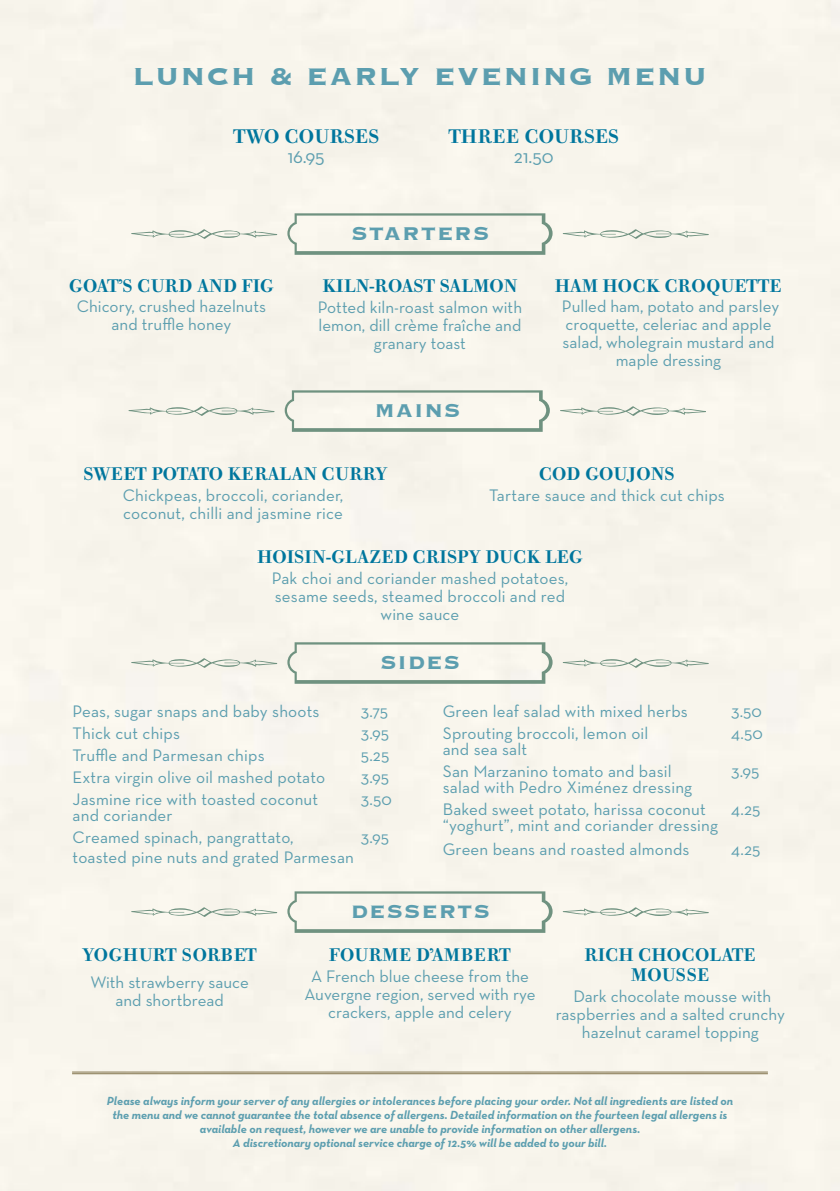
<style>
.page{position:relative;width:840px;height:1191px;background:#fff}
.page>*{position:absolute;margin:0;border:0;box-sizing:border-box;transform-origin:0 0}
.t1{font:700 32px "Copperplate";letter-spacing:.035em;color:#5c9eaf}
.t2{font:700 24px "Copperplate";letter-spacing:.05em;color:#5c9eaf}
.t3{font:500 19.4px "Bodoni Old Face BE";letter-spacing:.02em;color:#00769d}
.t4{font:19.4px "Neutra Text";letter-spacing:-.005em;color:#5c9eaf}
.t5{font:500 18px/20px "Bodoni Old Face BE";letter-spacing:.02em;color:#00769d;text-align:center}
.t6{font:500 18px "Bodoni Old Face BE";color:#00769d}
.t7{font:500 18px "Bodoni Old Face BE";letter-spacing:.04em;color:#00769d}
.t8{font:17px/18px "Neutra Text";letter-spacing:.005em;color:#5c9eaf;text-align:center}
.t9{font:italic 700 12px/14px "Neutra Text";color:#5c9eaf;text-align:center}
</style>
<div class="page">
<hr style="left:72px;top:1071px;width:695px;height:1px;background:#83754e">
<hr style="left:72px;top:1073px;width:695px;height:1px;background:#83754e">
<svg style="left:287px;top:213px;width:265px;height:42px;background:#e2e5db"></svg>
<svg style="left:562px;top:229px;width:146px;height:10px"></svg>
<svg style="left:131px;top:229px;width:146px;height:10px"></svg>
<svg style="left:287px;top:891px;width:265px;height:42px;background:#e2e5db"></svg>
<svg style="left:562px;top:907px;width:146px;height:10px"></svg>
<svg style="left:131px;top:907px;width:146px;height:10px"></svg>
<svg style="left:284px;top:390px;width:265px;height:42px"></svg>
<svg style="left:559px;top:406px;width:146px;height:10px"></svg>
<svg style="left:128px;top:406px;width:146px;height:10px"></svg>
<svg style="left:287px;top:642px;width:265px;height:42px"></svg>
<svg style="left:562px;top:658px;width:146px;height:10px"></svg>
<svg style="left:131px;top:658px;width:146px;height:10px"></svg>
<h1 class="t1" style="left:132px;top:55px;width:576px">LUNCH &amp; EARLY EVENING MENU</h1>
<p class="t3" style="left:233px;top:125px;width:148px">TWO COURSES</p>
<p class="t4" style="left:287px;top:144px;width:38px">16.95</p>
<p class="t3" style="left:448px;top:125px;width:172px">THREE COURSES</p>
<p class="t4" style="left:513px;top:144px;width:41px">21.50</p>
<p class="t5" style="left:69px;top:276px;width:206px">GOAT’S CURD AND FIG</p>
<p class="t8" style="left:77px;top:297px;width:190px">Chicory, crushed hazelnuts and truffle honey</p>
<h2 class="t2" style="left:351px;top:218px;width:139px">STARTERS</h2>
<p class="t6" style="left:322px;top:274px;width:196px">KILN-ROAST SALMON</p>
<p class="t8" style="left:317px;top:298px;width:206px">Potted kiln-roast salmon with lemon, dill crème fraîche and granary toast</p>
<h2 class="t2" style="left:374px;top:395px;width:87px">MAINS</h2>
<p class="t5" style="left:554px;top:276px;width:228px">HAM HOCK CROQUETTE</p>
<p class="t8" style="left:561px;top:297px;width:219px">Pulled ham, potato and parsley croquette, celeriac and apple salad, wholegrain mustard and maple dressing</p>
<p class="t6" style="left:83px;top:463px;width:305px">SWEET POTATO KERALAN CURRY</p>
<p class="t8" style="left:123px;top:486px;width:222px;text-align:left">Chickpeas, broccoli, coriander, coconut, chilli and jasmine rice</p>
<p class="t5" style="left:539px;top:464px;width:137px">COD GOUJONS</p>
<p class="t8" style="left:489px;top:486px;width:237px">Tartare sauce and thick cut chips</p>
<p class="t5" style="left:257px;top:547px;width:326px">HOISIN-GLAZED CRISPY DUCK LEG</p>
<p class="t8" style="left:271px;top:568px;width:298px">Pak choi and coriander mashed potatoes, sesame seeds, steamed broccoli and red wine sauce</p>
<h2 class="t2" style="left:380px;top:646px;width:81px">SIDES</h2>
<p class="t8" style="left:73px;top:701px;width:248px">Peas, sugar snaps and baby shoots</p>
<p class="t8" style="left:361px;top:701px;width:29px">3.75</p>
<p class="t8" style="left:73px;top:723px;width:109px">Thick cut chips</p>
<p class="t8" style="left:361px;top:723px;width:30px">3.95</p>
<p class="t8" style="left:73px;top:745px;width:193px">Truffle and Parmesan chips</p>
<p class="t8" style="left:361px;top:745px;width:30px">5.25</p>
<p class="t8" style="left:73px;top:767px;width:254px">Extra virgin olive oil mashed potato</p>
<p class="t8" style="left:361px;top:767px;width:30px">3.95</p>
<p class="t8" style="left:73px;top:789px;width:247px">Jasmine rice with toasted coconut</p>
<p class="t8" style="left:361px;top:789px;width:32px">3.50</p>
<p class="t8" style="left:73px;top:803px;width:222px;line-height:22px;text-align:left">and coriander<br>Creamed spinach, pangrattato,</p>
<p class="t8" style="left:361px;top:827px;width:30px">3.95</p>
<p class="t8" style="left:73px;top:848px;width:283px">toasted pine nuts and grated Parmesan</p>
<p class="t8" style="left:442px;top:701px;width:246px">Green leaf salad with mixed herbs</p>
<p class="t8" style="left:730px;top:701px;width:32px">3.50</p>
<p class="t8" style="left:442px;top:723px;width:207px">Sprouting broccoli, lemon oil</p>
<p class="t8" style="left:730px;top:723px;width:33px">4.50</p>
<p class="t8" style="left:442px;top:737px;width:230px;line-height:22px;text-align:left">and sea salt<br>San Marzanino tomato and basil</p>
<p class="t8" style="left:730px;top:761px;width:30px">3.95</p>
<p class="t8" style="left:442px;top:775px;width:264px;line-height:22px;text-align:left">salad with Pedro Ximénez dressing<br>Baked sweet potato, harissa coconut</p>
<p class="t8" style="left:730px;top:799px;width:31px">4.25</p>
<p class="t8" style="left:442px;top:812px;width:276px;line-height:24.4px;text-align:left">“yoghurt”, mint and coriander dressing<br>Green beans and roasted almonds</p>
<p class="t8" style="left:730px;top:840px;width:31px">4.25</p>
<p class="t7" style="left:82px;top:944px;width:176px">YOGHURT SORBET</p>
<p class="t8" style="left:90px;top:972px;width:160px">With strawberry sauce and shortbread</p>
<h2 class="t2" style="left:350px;top:895px;width:140px">DESSERTS</h2>
<p class="t7" style="left:329px;top:944px;width:183px">FOURME D’AMBERT</p>
<p class="t8" style="left:304px;top:967px;width:233px">A French blue cheese from the<br>Auvergne region, served with rye crackers, apple and celery</p>
<p class="t5" style="left:584px;top:945px;width:173px">RICH CHOCOLATE<br>MOUSSE</p>
<p class="t8" style="left:555px;top:987px;width:230px">Dark chocolate mousse with raspberries and a salted crunchy hazelnut caramel topping</p>
<p class="t9" style="left:107px;top:1093px;width:627px">Please always inform your server of any allergies or intolerances before placing your order. Not all ingredients are listed on the menu and we cannot guarantee the total absence of allergens. Detailed information on the fourteen legal allergens is available on request, however we are unable to provide information on other allergens.<br>A discretionary optional service charge of 12.5% will be added to your bill.</p>
</div>
